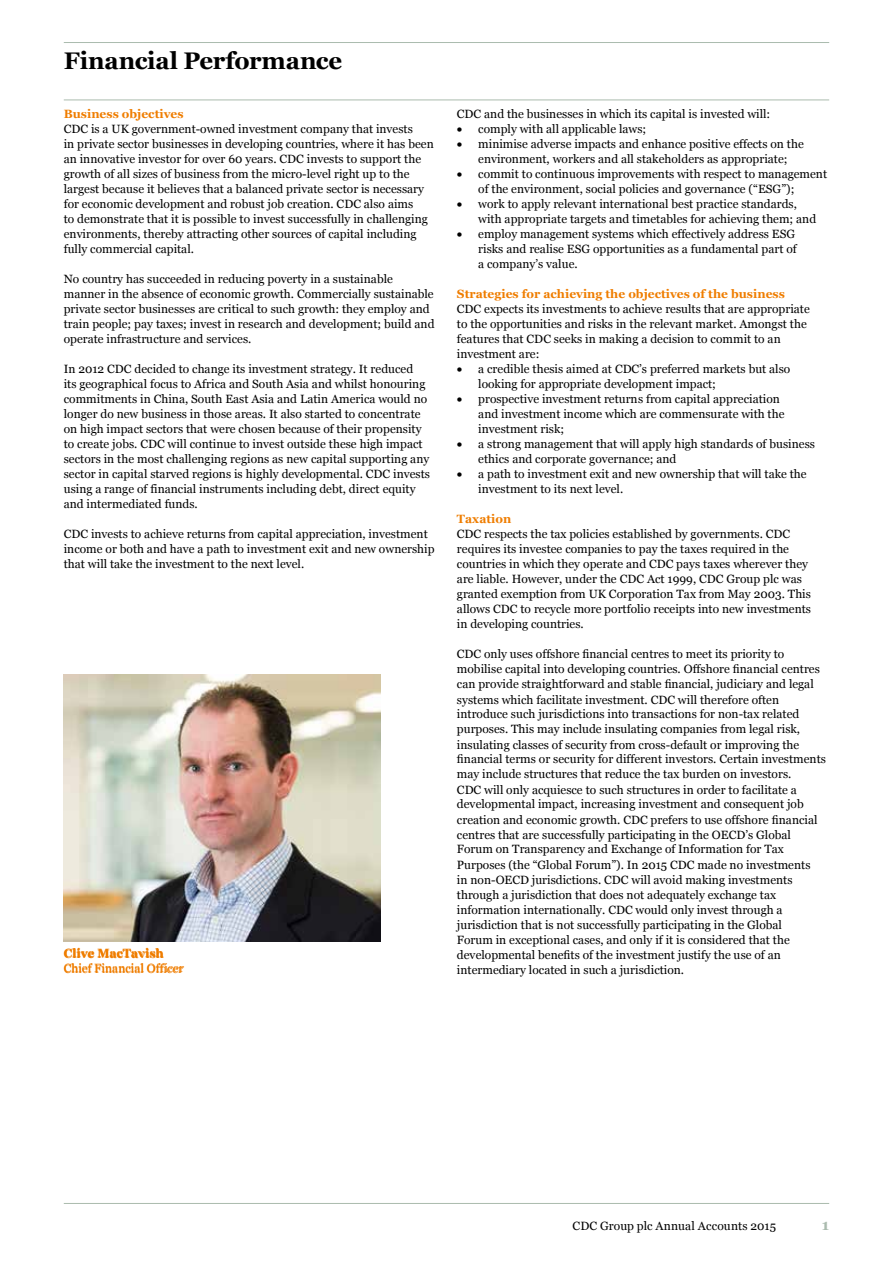
<style>
.page{position:relative;width:893px;height:1263px;background:#fff}
.page>*{position:absolute;margin:0;border:0;box-sizing:border-box;transform-origin:0 0}
.t1{font:700 24px "Georgia";color:#000}
.t2{font:700 15px "Georgia";color:#aabbae}
.t3{font:12px/15px "Georgia";color:#000}
.t4{font:700 12px "Georgia";color:#ef7d00}
.t5{font:12px "Georgia";letter-spacing:.005em;color:#ef7d00}
</style>
<div class="page">
<hr style="left:64px;top:42px;width:765px;height:1px;background:#aabbae">
<hr style="left:64px;top:1203px;width:765px;height:1px;background:#aabbae">
<hr style="left:64px;top:100px;width:765px;height:1px;background:#aabbae">
<img style="left:64px;top:674px;width:317px;height:268px">
<h1 class="t1" style="left:203px;top:43px;width:147px">erformance</h1>
<h1 class="t1" style="left:64px;top:43px;width:280px">Financial Performance</h1>
<p class="t4" style="left:64px;top:105px;width:121px">Business objectives</p>
<p class="t3" style="left:64px;top:121px;width:371px">CDC is a UK government-owned investment company that invests<br>in private sector businesses in developing countries, where it has been an innovative investor for over 60 years. CDC invests to support the growth of all sizes of business from the micro-level right up to the largest because it believes that a balanced private sector is necessary for economic development and robust job creation. CDC also aims<br>to demonstrate that it is possible to invest successfully in challenging environments, thereby attracting other sources of capital including fully commercial capital.</p>
<p class="t3" style="left:64px;top:271px;width:372px">No country has succeeded in reducing poverty in a sustainable manner in the absence of economic growth. Commercially sustainable private sector businesses are critical to such growth: they employ and train people; pay taxes; invest in research and development; build and operate infrastructure and services.</p>
<p class="t3" style="left:64px;top:361px;width:368px">In 2012 CDC decided to change its investment strategy. It reduced<br>its geographical focus to Africa and South Asia and whilst honouring commitments in China, South East Asia and Latin America would no longer do new business in those areas. It also started to concentrate on high impact sectors that were chosen because of their propensity to create jobs. CDC will continue to invest outside these high impact sectors in the most challenging regions as new capital supporting any sector in capital starved regions is highly developmental. CDC invests using a range of financial instruments including debt, direct equity and intermediated funds.</p>
<p class="t3" style="left:64px;top:526px;width:372px">CDC invests to achieve returns from capital appreciation, investment income or both and have a path to investment exit and new ownership that will take the investment to the next level.</p>
<p class="t4" style="left:64px;top:944px;width:101px">Clive MacTavish</p>
<p class="t5" style="left:64px;top:959px;width:122px">Chief Financial Officer</p>
<p class="t3" style="left:457px;top:106px;width:315px">CDC and the businesses in which its capital is invested will:</p>
<p class="t3" style="left:457px;top:121px;width:191px">• comply with all applicable laws;</p>
<p class="t3" style="left:457px;top:136px;width:348px;text-align:center">• minimise adverse impacts and enhance positive effects on the environment, workers and all stakeholders as appropriate;</p>
<p class="t3" style="left:478px;top:166px;width:350px;text-indent:-21px">• commit to continuous improvements with respect to management of the environment, social policies and governance (“ESG”);</p>
<p class="t3" style="left:478px;top:196px;width:339px;text-indent:-21px">• work to apply relevant international best practice standards, with appropriate targets and timetables for achieving them; and</p>
<p class="t3" style="left:478px;top:226px;width:320px;text-indent:-21px">• employ management systems which effectively address ESG risks and realise ESG opportunities as a fundamental part of a company’s value.</p>
<p class="t3" style="left:457px;top:301px;width:354px">CDC expects its investments to achieve results that are appropriate to the opportunities and risks in the relevant market. Amongst the features that CDC seeks in making a decision to commit to an investment are:</p>
<p class="t3" style="left:478px;top:361px;width:313px;text-indent:-21px">• a credible thesis aimed at CDC’s preferred markets but also looking for appropriate development impact;</p>
<p class="t3" style="left:478px;top:391px;width:308px;text-indent:-21px">• prospective investment returns from capital appreciation and investment income which are commensurate with the investment risk;</p>
<p class="t3" style="left:478px;top:436px;width:338px;text-indent:-21px">• a strong management that will apply high standards of business ethics and corporate governance; and</p>
<p class="t3" style="left:478px;top:466px;width:330px;text-indent:-21px">• a path to investment exit and new ownership that will take the investment to its next level.</p>
<p class="t3" style="left:457px;top:526px;width:356px">CDC respects the tax policies established by governments. CDC requires its investee companies to pay the taxes required in the countries in which they operate and CDC pays taxes wherever they are liable. However, under the CDC Act 1999, CDC Group plc was granted exemption from UK Corporation Tax from May 2003. This allows CDC to recycle more portfolio receipts into new investments in developing countries.</p>
<p class="t3" style="left:457px;top:646px;width:371px">CDC only uses offshore financial centres to meet its priority to mobilise capital into developing countries. Offshore financial centres can provide straightforward and stable financial, judiciary and legal systems which facilitate investment. CDC will therefore often introduce such jurisdictions into transactions for non-tax related purposes. This may include insulating companies from legal risk, insulating classes of security from cross-default or improving the financial terms or security for different investors. Certain investments may include structures that reduce the tax burden on investors.<br>CDC will only acquiesce to such structures in order to facilitate a developmental impact, increasing investment and consequent job creation and economic growth. CDC prefers to use offshore financial centres that are successfully participating in the OECD’s Global Forum on Transparency and Exchange of Information for Tax Purposes (the “Global Forum”). In 2015 CDC made no investments<br>in non-OECD jurisdictions. CDC will avoid making investments through a jurisdiction that does not adequately exchange tax information internationally. CDC would only invest through a jurisdiction that is not successfully participating in the Global<br>Forum in exceptional cases, and only if it is considered that the developmental benefits of the investment justify the use of an intermediary located in such a jurisdiction.</p>
<p class="t4" style="left:457px;top:285px;width:329px">Strategies for achieving the objectives of the business</p>
<p class="t4" style="left:457px;top:510px;width:56px">Taxation</p>
<p class="t3" style="left:573px;top:1218px;width:205px">CDC Group plc Annual Accounts 2015</p>
<p class="t2" style="left:822px;top:1213px;width:9px">1</p>
</div>
